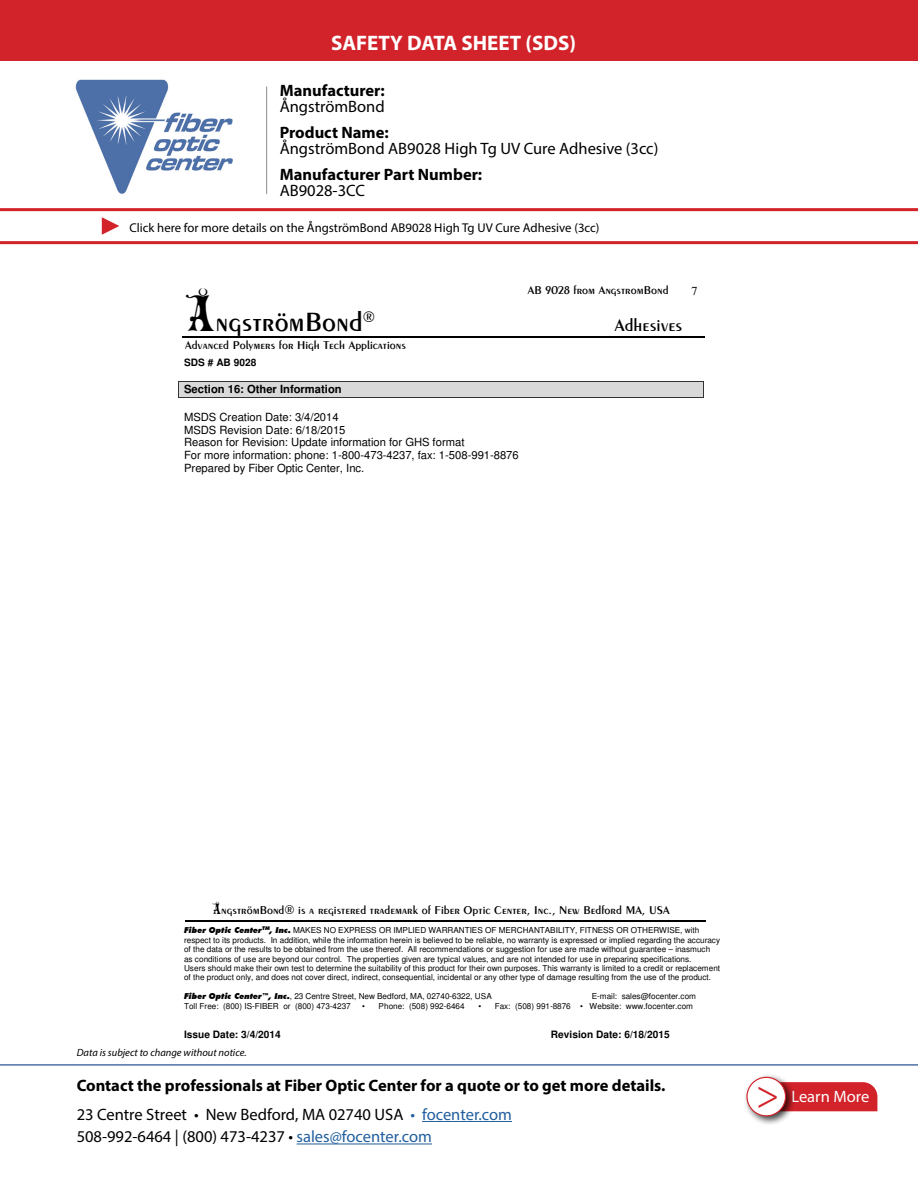
<style>
.page{position:relative;width:918px;height:1188px;background:#fff}
.page>*{position:absolute;margin:0;border:0;box-sizing:border-box;transform-origin:0 0}
.t1{font:42px "Minion Pro";color:#d2232a}
.t2{font:28.5px "Penwin";color:#000}
.t3{font:700 21px "Myriad Pro";color:#fff}
.t4{font:18.3px "Penwin";color:#000}
.t5{font:16.5px/22.5px "Myriad Pro";color:#000}
.t6{font:700 16.5px/16.5px "Myriad Pro";color:#000}
.t7{font:16.5px "Myriad Pro";color:#fff}
.t8{font:12.75px "Myriad Pro";color:#000}
.t9{font:12.3px "Penwin";color:#000}
.t10{font:12.3px "Times";color:#000}
.t11{font:11.25px/12.9px "Helvetica";color:#000}
.t12{font:700 11.25px "Helvetica";color:#000}
.t13{font:italic 10.5px "Myriad Pro";color:#000}
.t14{font:700 10.2px "Helvetica";color:#000}
.t15{font:8.25px/9.4px "Helvetica";letter-spacing:-.005em;color:#000}
.s1{font-weight:400}
.s2{font-weight:700}
.s3{font-family:"Max Circus";font-size:48.9px}
.s4{font-family:"Max Circus";font-size:14.25px}
.s5{font-family:"Futura X Blk It BT"}
.s6{color:#215e9e}
</style>
<div class="page">
<hr style="left:422px;top:1121px;width:90px;height:1px;background:#215e9e">
<hr style="left:297px;top:1144px;width:135px;height:1px;background:#215e9e">
<hr style="left:0;top:1064px;width:918px;height:2px;background:#4f70a8">
<img style="left:75px;top:79px;width:158px;height:115px">
<hr style="left:266px;top:87px;width:1px;height:107px;background:#8a8c8e">
<div style="left:796px;top:1082px;width:81px;height:29px;background:#d2232a"></div>
<div style="left:743px;top:1074px;width:53px;height:52px;background:#000;opacity:.75"></div>
<div style="left:747px;top:1077px;width:39px;height:39px;background:#fff;border-radius:50%"></div>
<div style="left:746px;top:1077px;width:40px;height:39px;border:1px solid #d2232a;border-radius:50%"></div>
<hr style="left:0;top:241px;width:918px;height:3px;background:#d2232a">
<hr style="left:0;top:208px;width:918px;height:3px;background:#d2232a">
<svg style="left:102px;top:217px;width:17px;height:18px"></svg>
<div style="left:0;top:0;width:918px;height:60px;background:#d2232a"></div>
<hr style="left:183px;top:336px;width:522px;height:2px;background:#000">
<div style="left:179px;top:382px;width:524px;height:15px;background:#d9d9d9"></div>
<hr style="left:179px;top:381px;width:524px;height:1px;background:#333">
<hr style="left:179px;top:397px;width:524px;height:1px;background:#333">
<svg style="left:178px;top:381px;width:1px;height:17px"></svg>
<svg style="left:703px;top:381px;width:1px;height:17px"></svg>
<hr style="left:185px;top:920px;width:520px;height:2px;background:#000">
<p class="t3" style="left:331px;top:29px;width:246px">SAFETY DATA SHEET (SDS)</p>
<p class="t6" style="left:280px;top:81px;width:107px">Manufacturer:<br><span class="s1">ÅngströmBond</span></p>
<p class="t5" style="left:280px;top:124px;width:380px;line-height:16.5px"><span class="s2">Product Name:<br></span>ÅngströmBond AB9028 High Tg UV Cure Adhesive (3cc)</p>
<p class="t6" style="left:280px;top:165px;width:204px">Manufacturer Part Number:</p>
<p class="t5" style="left:280px;top:179px;width:87px">AB9028-3CC</p>
<p class="t8" style="left:129px;top:220px;width:472px">Click here for more details on the ÅngströmBond AB9028 High Tg UV Cure Adhesive (3cc)</p>
<p class="t2" style="left:184px;top:304px;width:193px"><span class="s3">Å</span>ngströmBond<sup>®</sup></p>
<p class="t9" style="left:185px;top:337px;width:223px">Advanced Polymers for High Tech Applications</p>
<p class="t14" style="left:184px;top:359px;width:74px">SDS # AB 9028</p>
<p class="t12" style="left:184px;top:385px;width:159px">Section 16: Other Information</p>
<p class="t11" style="left:184px;top:411px;width:336px">MSDS Creation Date: 3/4/2014<br>MSDS Revision Date: 6/18/2015<br>Reason for Revision: Update information for GHS format<br>For more information: phone: 1-800-473-4237, fax: 1-508-991-8876<br>Prepared by Fiber Optic Center, Inc.</p>
<p class="t9" style="left:528px;top:283px;width:142px">AB 9028 from AngstromBond</p>
<p class="t4" style="left:615px;top:314px;width:69px">Adhesives</p>
<p class="t10" style="left:692px;top:283px;width:8px">7</p>
<p class="t9" style="left:212px;top:902px;width:459px"><span class="s4">Å</span>ngströmBond® is a registered trademark of Fiber Optic Center, Inc., New Bedford MA, USA</p>
<p class="t15" style="left:184px;top:926px;width:538px"><span class="s5">Fiber Optic Center</span><sup>TM</sup><span class="s5">, Inc.</span> MAKES NO EXPRESS OR IMPLIED WARRANTIES OF MERCHANTABILITY, FITNESS OR OTHERWISE, with respect to its products. In addition, while the information herein is believed to be reliable, no warranty is expressed or implied regarding the accuracy of the data or the results to be obtained from the use thereof. All recommendations or suggestion for use are made without guarantee – inasmuch as conditions of use are beyond our control. The properties given are typical values, and are not intended for use in preparing specifications.<br>Users should make their own test to determine the suitability of this product for their own purposes. This warranty is limited to a credit or replacement of the product only, and does not cover direct, indirect, consequential, incidental or any other type of damage resulting from the use of the product.</p>
<p class="t15" style="left:184px;top:993px;width:309px"><span class="s5">Fiber Optic Center™, Inc.</span>, 23 Centre Street, New Bedford, MA, 02740-6322, USA</p>
<p class="t15" style="left:592px;top:993px;width:106px">E-mail: sales@focenter.com</p>
<p class="t15" style="left:184px;top:1002px;width:168px">Toll Free: (800) IS-FIBER or (800) 473-4237</p>
<p class="t15" style="left:362px;top:1002px;width:104px">• Phone: (508) 992-6464</p>
<p class="t15" style="left:478px;top:1002px;width:216px">• Fax: (508) 991-8876 • Website: www.focenter.com</p>
<p class="t14" style="left:184px;top:1030px;width:98px">Issue Date: 3/4/2014</p>
<p class="t14" style="left:551px;top:1030px;width:120px">Revision Date: 6/18/2015</p>
<p class="t13" style="left:77px;top:1046px;width:171px">Data is subject to change without notice.</p>
<p class="t6" style="left:77px;top:1076px;width:590px">Contact the professionals at Fiber Optic Center for a quote or to get more details.</p>
<p class="t5" style="left:77px;top:1103px;width:437px">23 Centre Street • New Bedford, MA 02740 USA <span class="s6">• focenter.com<br></span>508-992-6464 | (800) 473-4237 • <span class="s6">sales@focenter.com</span></p>
<p class="t1" style="left:756px;top:1066px;width:25px">&gt;</p>
<p class="t7" style="left:791px;top:1087px;width:79px">Learn More</p>
</div>
